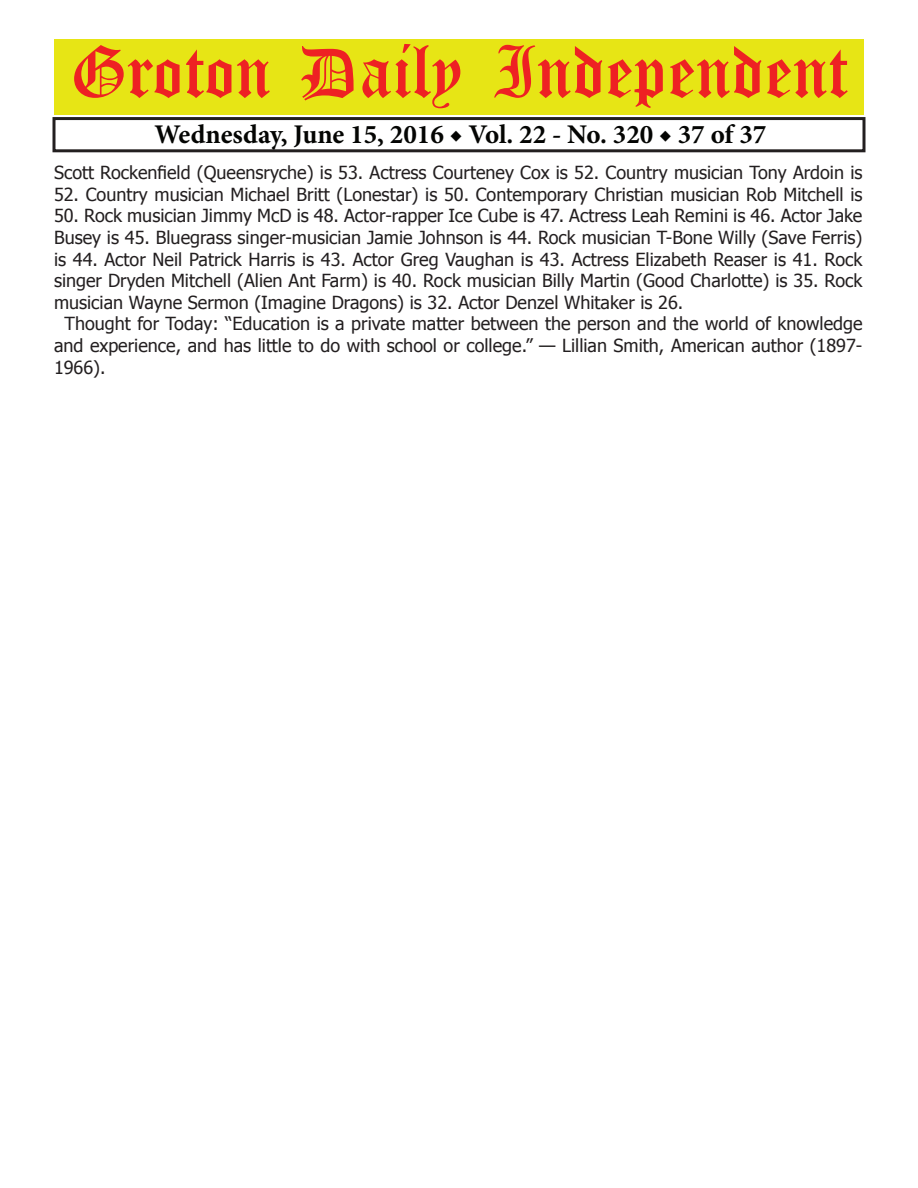
<style>
.page{position:relative;width:918px;height:1188px;background:#fff}
.page>*{position:absolute;margin:0;border:0;box-sizing:border-box;transform-origin:0 0}
.t1{font:54px "Old English Five";color:#ee2123}
.t2{font:700 27px "Minion Pro";color:#040503}
.t3{font:18px "Tahoma";color:#231f20}
</style>
<div class="page">
<div style="left:52px;top:117px;width:814px;height:35px;border:3px solid #231f20"></div>
<div style="left:54px;top:40px;width:810px;height:75px;background:#e7e515"></div>
<h1 class="t1" style="left:70px;top:47px;width:779px">Groton Daily Independent</h1>
<h2 class="t2" style="left:155px;top:116px;width:613px">Wednesday, June 15, 2016 ◆ Vol. 22 - No. 320 ◆ 37 of 37</h2>
<p class="t3" style="left:54px;top:161px;width:810px">Scott Rockenfield (Queensryche) is 53. Actress Courteney Cox is 52. Country musician Tony Ardoin is</p>
<p class="t3" style="left:54px;top:182px;width:810px">52. Country musician Michael Britt (Lonestar) is 50. Contemporary Christian musician Rob Mitchell is</p>
<p class="t3" style="left:54px;top:204px;width:810px">50. Rock musician Jimmy McD is 48. Actor-rapper Ice Cube is 47. Actress Leah Remini is 46. Actor Jake</p>
<p class="t3" style="left:54px;top:225px;width:810px">Busey is 45. Bluegrass singer-musician Jamie Johnson is 44. Rock musician T-Bone Willy (Save Ferris)</p>
<p class="t3" style="left:54px;top:247px;width:810px">is 44. Actor Neil Patrick Harris is 43. Actor Greg Vaughan is 43. Actress Elizabeth Reaser is 41. Rock</p>
<p class="t3" style="left:54px;top:269px;width:810px">singer Dryden Mitchell (Alien Ant Farm) is 40. Rock musician Billy Martin (Good Charlotte) is 35. Rock</p>
<p class="t3" style="left:54px;top:290px;width:631px">musician Wayne Sermon (Imagine Dragons) is 32. Actor Denzel Whitaker is 26.</p>
<p class="t3" style="left:64px;top:312px;width:800px">Thought for Today: “Education is a private matter between the person and the world of knowledge</p>
<p class="t3" style="left:54px;top:333px;width:810px">and experience, and has little to do with school or college.” — Lillian Smith, American author (1897-</p>
<p class="t3" style="left:54px;top:355px;width:53px">1966).</p>
</div>
